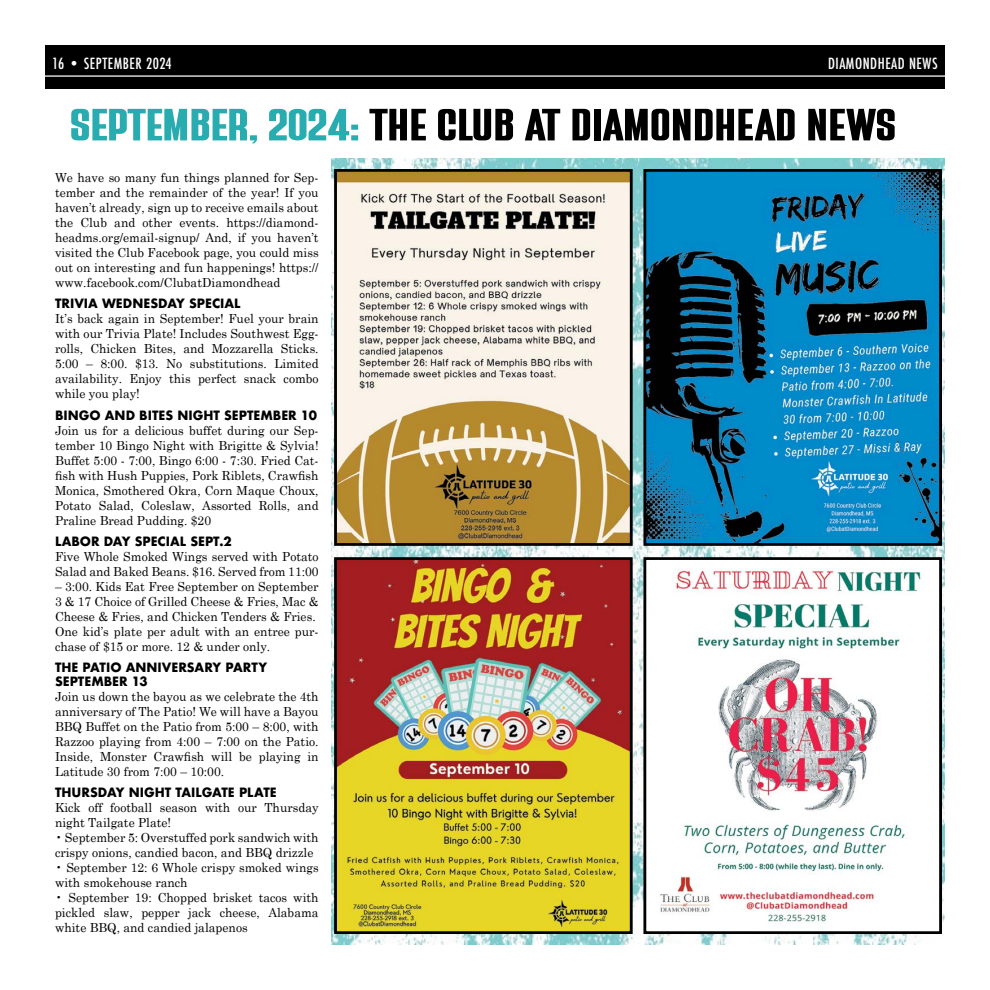
<style>
.page{position:relative;width:990px;height:990px;background:#fff}
.page>*{position:absolute;margin:0;border:0;box-sizing:border-box;transform-origin:0 0}
.t1{font:500 condensed 15px "Futura";letter-spacing:.035em;color:#fff}
.t2{font:12.5px/15px "Century Schoolbook";color:#000;text-align:justify}
.t3{font:700 12.5px "Futura";color:#000}
</style>
<div class="page">
<div style="left:45px;top:45px;width:900px;height:43px;background:#000"></div>
<hr style="left:45px;top:75px;width:900px;height:2px;background:#fff">
<img style="left:331px;top:158px;width:614px;height:787px">
<svg style="left:642px;top:168px;width:301px;height:379px;background:#1273a0"></svg>
<svg style="left:333px;top:168px;width:301px;height:379px;background:#cfbf9f"></svg>
<svg style="left:642px;top:556px;width:301px;height:379px"></svg>
<img style="left:333px;top:556px;width:301px;height:379px">
<svg style="left:71px;top:109px;width:186px;height:34px"></svg>
<svg style="left:269px;top:109px;width:89px;height:31px"></svg>
<svg style="left:369px;top:109px;width:57px;height:31px"></svg>
<svg style="left:438px;top:109px;width:75px;height:31px"></svg>
<svg style="left:525px;top:109px;width:35px;height:31px"></svg>
<svg style="left:572px;top:109px;width:18px;height:31px"></svg>
<div style="left:594px;top:109px;width:7px;height:31px;background:#000"></div>
<svg style="left:603px;top:109px;width:192px;height:31px"></svg>
<svg style="left:808px;top:109px;width:87px;height:31px"></svg>
<p class="t1" style="left:52px;top:54px;width:121px">16 • SEPTEMBER 2024</p>
<p class="t1" style="left:828px;top:54px;width:111px">DIAMONDHEAD NEWS</p>
<p class="t2" style="left:55px;top:170px;width:265px">We have so many fun things planned for Sep&shy;tember and the remainder of the year! If you haven’t already, sign up to receive emails about the Club and other events. https://diamond&shy;headms.org/email-signup/ And, if you haven’t visited the Club Facebook page, you could miss out on interesting and fun happenings! https:// www.facebook.com/ClubatDiamondhead</p>
<p class="t3" style="left:55px;top:295px;width:187px">TRIVIA WEDN ESDAY SPECIAL</p>
<p class="t2" style="left:55px;top:311px;width:265px">It’s back again in September! Fuel your brain with our Trivia Plate! Includes Southwest Egg&shy;rolls, Chicken Bites, and Mozzarella Sticks.<br>5:00 – 8:00. $13. No substitutions. Limited availability. Enjoy this perfect snack combo while you play!</p>
<p class="t3" style="left:55px;top:406px;width:263px">BINGO AN D BITES NIGHT SEPTEMBER 10</p>
<p class="t2" style="left:55px;top:422px;width:265px">Join us for a delicious buffet during our Sep&shy;tember 10 Bingo Night with Brigitte &amp; Sylvia!<br>Buffet 5:00 - 7:00, Bingo 6:00 - 7:30. Fried Cat&shy;fish with Hush Puppies, Pork Riblets, Crawfish Monica, Smothered Okra, Corn Maque Choux, Potato Salad, Coleslaw, Assorted Rolls, and Praline Bread Pudding. $20</p>
<p class="t3" style="left:55px;top:532px;width:178px">LABOR DAY SPECIAL SEPT.2</p>
<p class="t2" style="left:55px;top:548px;width:265px">Five Whole Smoked Wings served with Potato<br>Salad and Baked Beans. $16. Served from 11:00</p>
<p class="t2" style="left:55px;top:578px;width:265px;text-align:left">– 3:00. Kids Eat Free September on September 3 &amp; 17 Choice of Grilled Cheese &amp; Fries, Mac &amp; Cheese &amp; Fries, and Chicken Tenders &amp; Fries.<br>One kid’s plate per adult with an entree pur&shy;chase of $15 or more. 12 &amp; under only.</p>
<p class="t3" style="left:55px;top:658px;width:83px">THE PATIO ANN</p>
<p class="t3" style="left:158px;top:658px;width:111px">IVERSARY PARTY</p>
<p class="t3" style="left:55px;top:672px;width:94px">SEPTEMBER 13</p>
<p class="t2" style="left:55px;top:688px;width:265px">Join us down the bayou as we celebrate the 4th anniversary of The Patio! We will have a Bayou BBQ Buffet on the Patio from 5:00 – 8:00, with Razzoo playing from 4:00 – 7:00 on the Patio.<br>Inside, Monster Crawfish will be playing in Latitude 30 from 7:00 – 10:00.</p>
<p class="t3" style="left:55px;top:783px;width:223px">THURSDAY NIGHT TAILGATE PLATE</p>
<p class="t2" style="left:55px;top:800px;width:265px">Kick off football season with our Thursday night Tailgate Plate!</p>
<p class="t2" style="left:55px;top:830px;width:265px">• September 5: Overstuffed pork sandwich with crispy onions, candied bacon, and BBQ drizzle</p>
<p class="t2" style="left:55px;top:860px;width:265px">• September 12: 6 Whole crispy smoked wings with smokehouse ranch</p>
<p class="t2" style="left:55px;top:890px;width:265px">• September 19: Chopped brisket tacos with pickled slaw, pepper jack cheese, Alabama white BBQ, and candied jalapenos</p>
</div>
